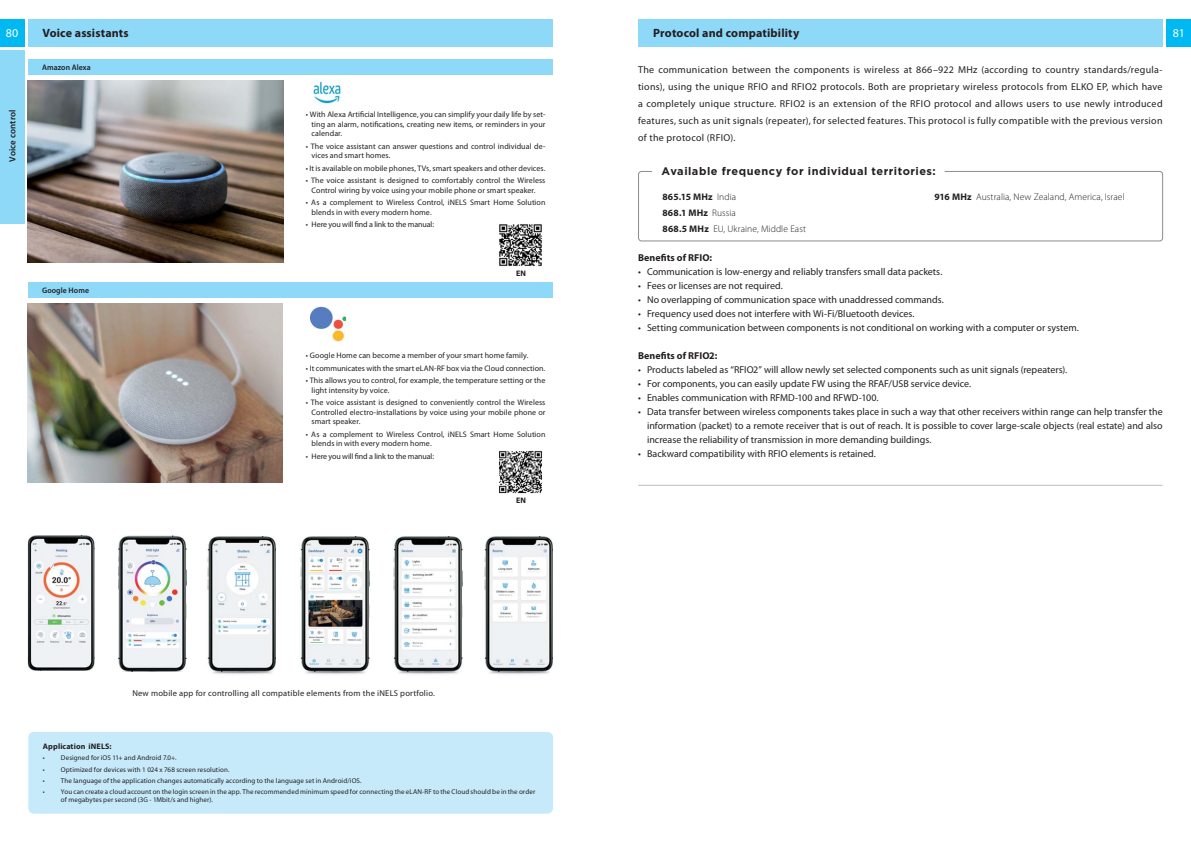
<style>
.page{position:relative;width:1191px;height:842px;background:#fff}
.page>*{position:absolute;margin:0;border:0;box-sizing:border-box;transform-origin:0 0}
.t1{font:700 12px "Myriad Pro";letter-spacing:.01em;color:#231f20}
.t2{font:12px "Myriad Pro";color:#fff}
.t3{font:700 11px "Gotham";letter-spacing:.045em;color:#231f20}
.t4{font:10px/17px "Myriad Pro";color:#231f20;text-align:justify}
.t5{font:700 10px "Myriad Pro";letter-spacing:.005em;color:#231f20}
.t6{font:300 9.6px/15.9px "Myriad Pro";letter-spacing:.01em;color:#231f20}
.t7{font:600 9px "Myriad Pro";letter-spacing:.01em;color:#231f20}
.t8{font:8.5px "Myriad Pro";letter-spacing:.025em;color:#231f20}
.t9{font:8px/9.6px "Myriad Pro";letter-spacing:.005em;color:#231f20}
.t10{font:8px "Myriad Pro";letter-spacing:-.015em;color:#231f20}
.t11{font:700 8px "Myriad Pro";letter-spacing:.01em;color:#231f20}
.t12{font:600 8px "Myriad Pro";letter-spacing:.01em;color:#231f20}
.t13{font:7px/8.4px "Myriad Pro";letter-spacing:.015em;color:#231f20}
.s1{font-weight:700}
</style>
<div class="page">
<div style="left:638px;top:19px;width:524px;height:27px;background:#8ed8f8"></div>
<div style="left:1166px;top:19px;width:25px;height:27px;background:#00b9f2"></div>
<div style="left:28px;top:19px;width:525px;height:27px;background:#8ed8f8"></div>
<div style="left:0;top:19px;width:24px;height:27px;background:#00b9f2"></div>
<div style="left:0;top:50px;width:24px;height:174px;background:#8ed8f8"></div>
<hr style="left:638px;top:485px;width:524px;height:1px;background:#bbbdc0">
<div style="left:28px;top:60px;width:525px;height:15px;background:#8ed8f8"></div>
<img style="left:313px;top:81px;width:28px;height:23px">
<img style="left:28px;top:81px;width:255px;height:182px">
<img style="left:28px;top:303px;width:255px;height:179px">
<div style="left:28px;top:283px;width:525px;height:15px;background:#8ed8f8"></div>
<div style="left:28px;top:732px;width:525px;height:82px;background:#c7eafb;border-radius:5px"></div>
<img style="left:499px;top:224px;width:43px;height:42px">
<img style="left:499px;top:451px;width:43px;height:43px">
<img style="left:310px;top:306px;width:36px;height:36px">
<img style="left:28px;top:535px;width:67px;height:136px">
<img style="left:118px;top:535px;width:68px;height:136px">
<img style="left:300px;top:537px;width:69px;height:138px">
<img style="left:393px;top:537px;width:69px;height:138px">
<img style="left:207px;top:537px;width:68px;height:138px">
<img style="left:484px;top:537px;width:69px;height:138px">
<svg style="left:638px;top:171px;width:525px;height:70px"></svg>
<p class="t1" style="left:653px;top:29px;width:148px">Protocol and compatibility</p>
<p class="t4" style="left:638px;top:62px;width:526px">The communication between the components is wireless at 866–922 MHz (according to country standards/regula&shy;tions), using the unique RFIO and RFIO2 protocols. Both are proprietary wireless protocols from ELKO EP, which have a completely unique structure. RFIO2 is an extension of the RFIO protocol and allows users to use newly introduced features, such as unit signals (repeater), for selected features. This protocol is fully compatible with the previous version of the protocol (RFIO).</p>
<p class="t1" style="left:43px;top:29px;width:88px">Voice assistants</p>
<p class="t2" style="left:6px;top:29px;width:14px">80</p>
<p class="t2" style="left:1173px;top:29px;width:13px">81</p>
<p class="t12" style="left:42px;top:65px;width:50px">Amazon Alexa</p>
<p class="t7" style="left:9px;top:162px;width:53px;rotate:-90deg">Voice control</p>
<p class="t9" style="left:311px;top:110px;width:235px;text-align:justify;text-indent:-6px">• With Alexa Artificial Intelligence, you can simplify your daily life by set&shy;ting an alarm, notifications, creating new items, or reminders in your calendar.</p>
<p class="t9" style="left:311px;top:142px;width:235px;text-indent:-6px">• The voice assistant can answer questions and control individual de&shy;vices and smart homes.</p>
<p class="t9" style="left:306px;top:164px;width:241px">• It is available on mobile phones, TVs, smart speakers and other devices.</p>
<p class="t9" style="left:306px;top:176px;width:241px;text-align:center">• The voice assistant is designed to comfortably control the Wireless<br>Control wiring by voice using your mobile phone or smart speaker.</p>
<p class="t9" style="left:311px;top:198px;width:235px;text-indent:-6px">• As a complement to Wireless Control, iNELS Smart Home Solution blends in with every modern home.</p>
<p class="t10" style="left:306px;top:221px;width:130px">• Here you will find a link to the manual:</p>
<p class="t3" style="left:661px;top:166px;width:276px">Available frequency for individual territories:</p>
<p class="t6" style="left:662px;top:190px;width:145px"><span class="s1">865.15 MHz</span> India<br><span class="s1">868.1 MHz</span> Russia<br><span class="s1">868.5 MHz</span> EU, Ukraine, Middle East</p>
<p class="t6" style="left:934px;top:190px;width:192px"><span class="s1">916 MHz</span> Australia, New Zealand, America, Israel</p>
<p class="t12" style="left:42px;top:288px;width:48px">Google Home</p>
<p class="t11" style="left:516px;top:270px;width:11px">EN</p>
<p class="t9" style="left:306px;top:351px;width:224px">• Google Home can become a member of your smart home family.</p>
<p class="t9" style="left:306px;top:364px;width:241px">• It communicates with the smart eLAN-RF box via the Cloud connection.</p>
<p class="t9" style="left:311px;top:376px;width:235px;text-indent:-6px">• This allows you to control, for example, the temperature setting or the light intensity by voice.</p>
<p class="t9" style="left:311px;top:398px;width:235px;text-align:justify;text-indent:-6px">• The voice assistant is designed to conveniently control the Wireless Controlled electro-installations by voice using your mobile phone or smart speaker.</p>
<p class="t9" style="left:311px;top:430px;width:235px;text-indent:-6px">• As a complement to Wireless Control, iNELS Smart Home Solution blends in with every modern home.</p>
<p class="t10" style="left:306px;top:453px;width:130px">• Here you will find a link to the manual:</p>
<p class="t11" style="left:516px;top:497px;width:11px">EN</p>
<p class="t8" style="left:132px;top:690px;width:304px">New mobile app for controlling all compatible elements from the iNELS portfolio.</p>
<p class="t11" style="left:43px;top:743px;width:70px">Application iNELS:</p>
<p class="t13" style="left:43px;top:754px;width:135px">• Designed for iOS 11+ and Android 7.0+.</p>
<p class="t13" style="left:43px;top:766px;width:188px">• Optimized for devices with 1 024 x 768 screen resolution.</p>
<p class="t13" style="left:43px;top:777px;width:320px">• The language of the application changes automatically according to the language set in Android/iOS.</p>
<p class="t13" style="left:61px;top:788px;width:476px;text-indent:-18px">• You can create a cloud account on the login screen in the app. The recommended minimum speed for connecting the eLAN-RF to the Cloud should be in the order of megabytes per second (3G - 1Mbit/s and higher).</p>
<p class="t5" style="left:638px;top:254px;width:76px">Benefits of RFIO:</p>
<p class="t4" style="left:638px;top:264px;width:306px">• Communication is low-energy and reliably transfers small data packets.</p>
<p class="t4" style="left:638px;top:278px;width:146px">• Fees or licenses are not required.</p>
<p class="t4" style="left:638px;top:292px;width:307px">• No overlapping of communication space with unaddressed commands.</p>
<p class="t4" style="left:638px;top:306px;width:278px">• Frequency used does not interfere with Wi-Fi/Bluetooth devices.</p>
<p class="t4" style="left:638px;top:320px;width:442px">• Setting communication between components is not conditional on working with a computer or system.</p>
<p class="t5" style="left:638px;top:352px;width:81px">Benefits of RFIO2:</p>
<p class="t4" style="left:638px;top:362px;width:430px">• Products labeled as “RFIO2” will allow newly set selected components such as unit signals (repeaters).</p>
<p class="t4" style="left:638px;top:376px;width:335px">• For components, you can easily update FW using the RFAF/USB service device.</p>
<p class="t4" style="left:638px;top:390px;width:242px">• Enables communication with RFMD-100 and RFWD-100.</p>
<p class="t4" style="left:647px;top:406px;width:517px;line-height:14px;text-indent:-9px">• Data transfer between wireless components takes place in such a way that other receivers within range can help transfer the information (packet) to a remote receiver that is out of reach. It is possible to cover large-scale objects (real estate) and also increase the reliability of transmission in more demanding buildings.</p>
<p class="t4" style="left:638px;top:446px;width:239px">• Backward compatibility with RFIO elements is retained.</p>
</div>
